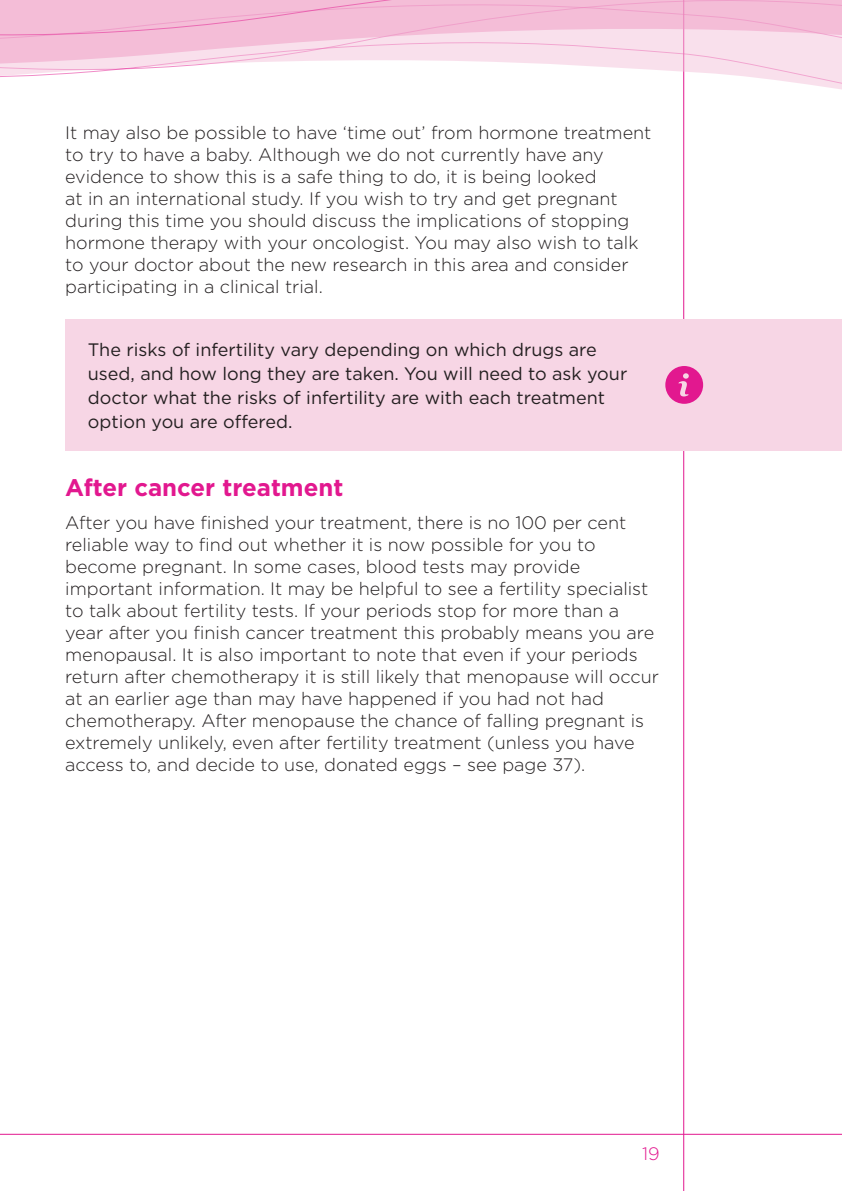
<style>
.page{position:relative;width:842px;height:1191px;background:#fff}
.page>*{position:absolute;margin:0;border:0;box-sizing:border-box;transform-origin:0 0}
.Subheading_1{font:700 24px "Gotham";color:#e2188f}
.Bodycopy{font:300 18px/22px "Gotham";color:#231f20}
.Breakout_-_Bodycopy{font:18px/24px "Gotham";color:#231f20}
.t1{font:300 18px "Gotham";color:#e2188f}
</style>
<div class="page">
<hr style="left:683px;top:0;width:1px;height:1191px;background:#e2188f">
<hr style="left:0;top:1133px;width:842px;height:1px;background:#e2188f">
<svg style="left:0;top:0;width:842px;height:83px"></svg>
<div style="left:65px;top:319px;width:777px;height:132px;background:#f7d6e5"></div>
<svg style="left:665px;top:366px;width:38px;height:38px"></svg>
<p class="Bodycopy" style="left:65px;top:121px;width:588px">It may also be possible to have ‘time out’ from hormone treatment to try to have a baby. Although we do not currently have any evidence to show this is a safe thing to do, it is being looked<br>at in an international study. If you wish to try and get pregnant during this time you should discuss the implications of stopping hormone therapy with your oncologist. You may also wish to talk to your doctor about the new research in this area and consider participating in a clinical trial.</p>
<p class="Breakout_-_Bodycopy" style="left:88px;top:337px;width:541px">The risks of infertility vary depending on which drugs are used, and how long they are taken. You will need to ask your doctor what the risks of infertility are with each treatment option you are offered.</p>
<p class="Subheading_1" style="left:65px;top:471px;width:280px">After cancer treatment</p>
<p class="Bodycopy" style="left:65px;top:511px;width:595px">After you have finished your treatment, there is no 100 per cent reliable way to find out whether it is now possible for you to become pregnant. In some cases, blood tests may provide important information. It may be helpful to see a fertility specialist to talk about fertility tests. If your periods stop for more than a year after you finish cancer treatment this probably means you are menopausal. It is also important to note that even if your periods return after chemotherapy it is still likely that menopause will occur at an earlier age than may have happened if you had not had chemotherapy. After menopause the chance of falling pregnant is extremely unlikely, even after fertility treatment (unless you have access to, and decide to use, donated eggs – see page 37).</p>
<p class="t1" style="left:642px;top:1142px;width:19px">19</p>
</div>
